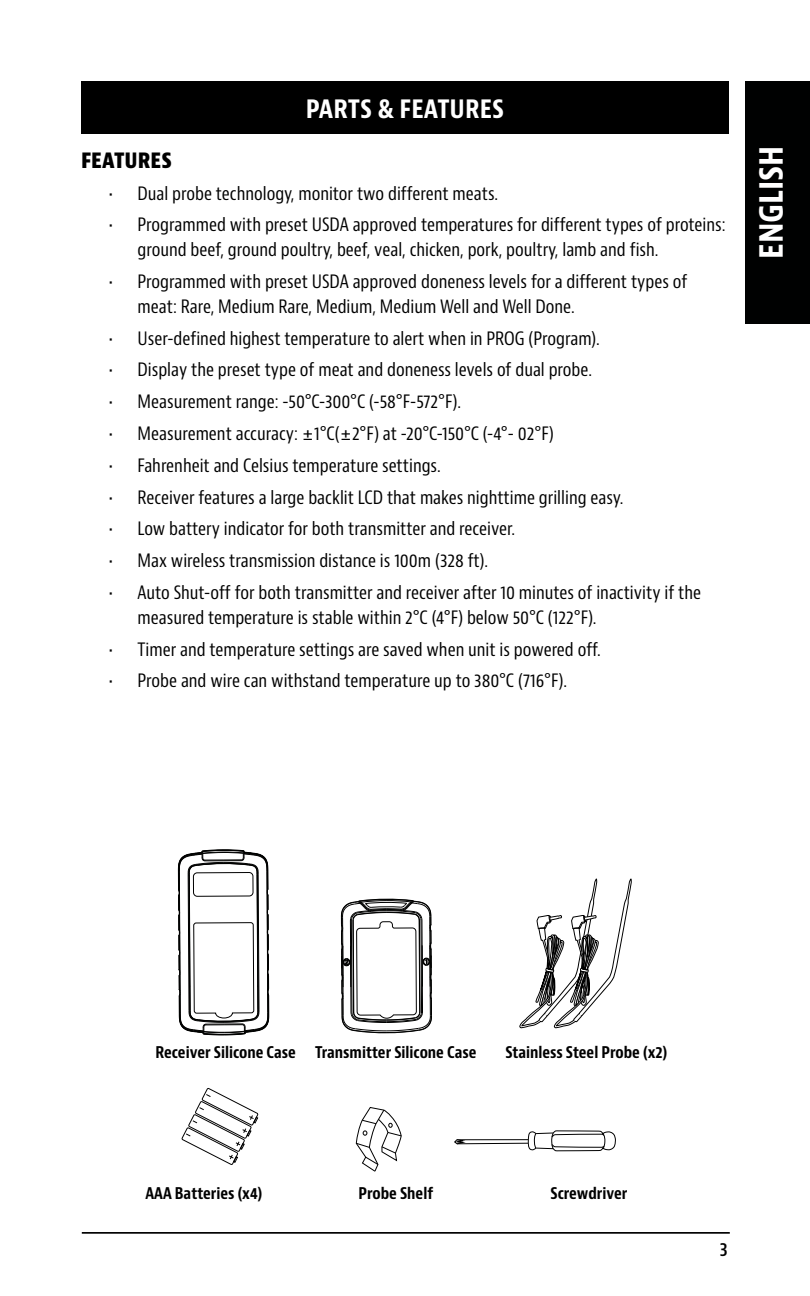
<style>
.page{position:relative;width:810px;height:1296px;background:#fff}
.page>*{position:absolute;margin:0;border:0;box-sizing:border-box;transform-origin:0 0}
.t1{font:700 condensed 33.98px "Bernina Sans";color:#fff}
.t2{font:700 condensed 27px "Bernino Sans";color:#fff}
.t3{font:700 condensed 22.5px "Bernino Sans";color:#000}
.t4{font:600 condensed 18.45px "Bernino Sans";color:#000}
.t5{font:condensed 18px/24.8px "Bernino Sans";color:#000}
.t6{font:700 condensed 15.75px "Bernino Sans";color:#000}
.s1{font-stretch:normal}
</style>
<div class="page">
<hr style="left:82px;top:1232px;width:648px;height:2px;background:#000">
<div style="left:745px;top:81px;width:65px;height:243px;background:#000101"></div>
<div style="left:81px;top:81px;width:648px;height:53px;background:#000"></div>
<svg style="left:341px;top:898px;width:91px;height:274px"></svg>
<svg style="left:520px;top:879px;width:112px;height:149px"></svg>
<svg style="left:178px;top:849px;width:91px;height:316px"></svg>
<svg style="left:454px;top:1131px;width:162px;height:20px"></svg>
<h2 class="t2" style="left:306px;top:92px;width:200px">PARTS &amp; FEATURES</h2>
<p class="t3" style="left:81px;top:146px;width:92px">FEATURES</p>
<p class="t5" style="left:109px;top:181px;width:390px">• Dual probe technology, monitor two different meats.</p>
<p class="t5" style="left:138px;top:213px;width:590px;text-indent:-28px">• Programmed with preset USDA approved temperatures for different types of proteins: ground beef, ground poultry, beef, veal, chicken, pork, poultry, lamb and fish.</p>
<p class="t5" style="left:138px;top:269px;width:551px;text-indent:-28px">• Programmed with preset USDA approved doneness levels for a different types of meat: Rare, Medium Rare, Medium, Medium Well and Well Done.</p>
<p class="t5" style="left:109px;top:326px;width:492px">• User-defined highest temperature to alert when in PROG (Program).</p>
<p class="t5" style="left:109px;top:358px;width:484px">• Display the preset type of meat and doneness levels of dual probe.</p>
<p class="t5" style="left:109px;top:390px;width:353px">• Measurement range: -50°C-300°C (-58°F-572°F).</p>
<p class="t5" style="left:109px;top:421px;width:446px">• Measurement accuracy: <span class="s1">±</span>1°C(<span class="s1">±</span>2°F) at -20°C-150°C (-4°- 02°F)</p>
<p class="t5" style="left:109px;top:453px;width:333px">• Fahrenheit and Celsius temperature settings.</p>
<p class="t5" style="left:109px;top:485px;width:516px">• Receiver features a large backlit LCD that makes nighttime grilling easy.</p>
<p class="t5" style="left:109px;top:517px;width:407px">• Low battery indicator for both transmitter and receiver.</p>
<p class="t5" style="left:109px;top:549px;width:380px">• Max wireless transmission distance is 100m (328 ft).</p>
<p class="t5" style="left:138px;top:581px;width:565px;text-indent:-28px">• Auto Shut-off for both transmitter and receiver after 10 minutes of inactivity if the measured temperature is stable within 2°C (4°F) below 50°C (122°F).</p>
<p class="t5" style="left:109px;top:637px;width:493px">• Timer and temperature settings are saved when unit is powered off.</p>
<p class="t5" style="left:109px;top:669px;width:459px">• Probe and wire can withstand temperature up to 380°C (716°F).</p>
<h1 class="t1" style="left:750px;top:259px;width:115px;rotate:-90deg">ENGLISH</h1>
<p class="t6" style="left:156px;top:1042px;width:142px">Receiver Silicone Case</p>
<p class="t6" style="left:315px;top:1042px;width:163px">Transmitter Silicone Case</p>
<p class="t6" style="left:505px;top:1042px;width:163px">Stainless Steel Probe (x2)</p>
<p class="t6" style="left:145px;top:1183px;width:118px">AAA Batteries (x4)</p>
<p class="t6" style="left:358px;top:1183px;width:76px">Probe Shelf</p>
<p class="t6" style="left:550px;top:1183px;width:78px">Screwdriver</p>
<p class="t4" style="left:720px;top:1239px;width:9px">3</p>
</div>
